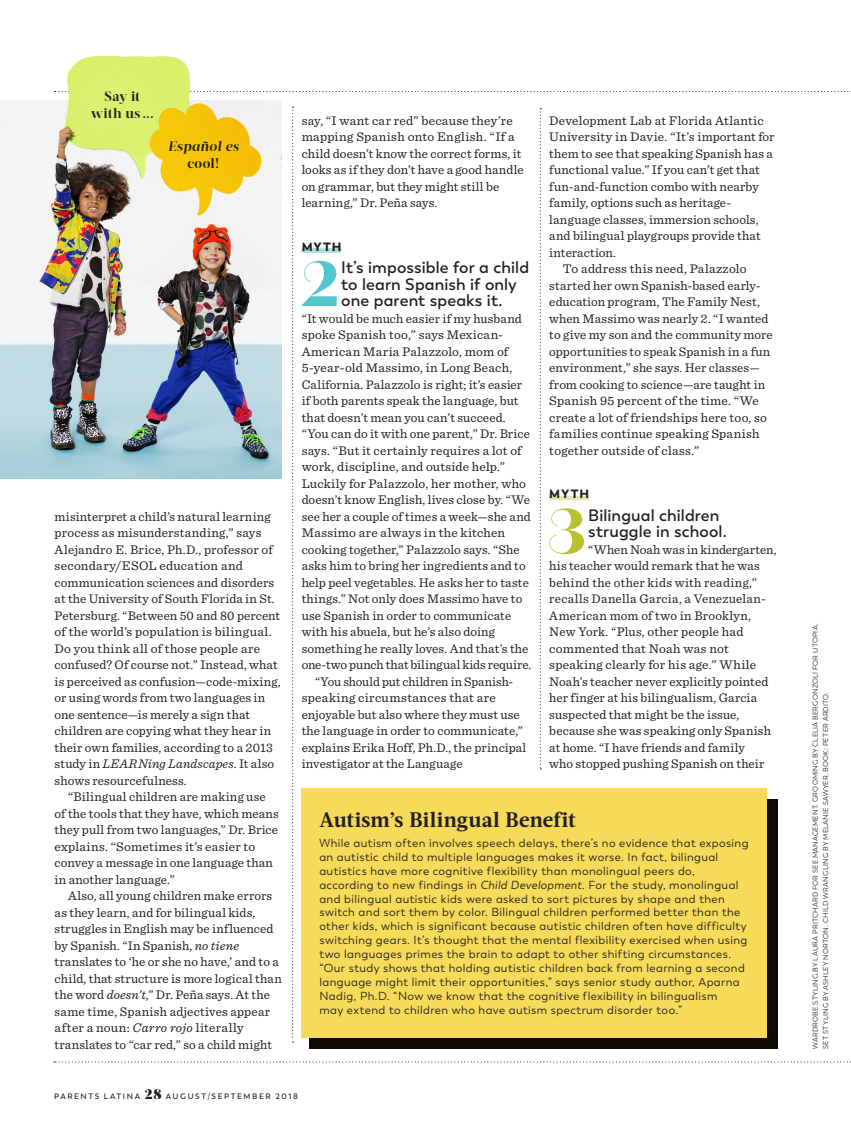
<style>
.page{position:relative;width:851px;height:1134px;background:#fff}
.page>*{position:absolute;margin:0;border:0;box-sizing:border-box;transform-origin:0 0}
.MYTH_-_Trenda_Semibo{font:700 63.6px "Domaine Sans Display";color:#54c5cf}
.MYTH_-_Trenda_Semibo-2{font:700 63.6px "Domaine Sans Display";color:#bac130}
.Story_Title{font:700 21px "Acta";letter-spacing:.015em;color:#231f20}
.MYTH_-_Trenda_Semibo-3{font:600 16.5px/16.5px "Trenda";letter-spacing:.005em;color:#231f20}
.PRODUCT_Name{font:italic 700 13.8px/16.5px "Acta Display";letter-spacing:.025em;color:#231f20;text-align:center}
.PRODUCT_Name-2{font:700 13.8px/16.5px "Acta Display";letter-spacing:.025em;color:#231f20;text-align:center}
.Feat_BODY_-_Sentinel{font:13.2px/16.5px "Sentinel";letter-spacing:.01em;color:#231f20}
.MYTH_-_underline{font:900 12px "Trenda";letter-spacing:.075em;color:#231f20}
.Cool_Down_-_Text{font:11.7px/13.8px "Trenda";letter-spacing:.035em;color:#231f20}
.t1{font:600 7.8px "Trenda";letter-spacing:.2em;color:#231f20}
.Gutter_Credits{font:7.2px/10.2px "Trenda";letter-spacing:.025em;color:#231f20}
.s1{font-style:normal}
.s2{font-style:italic}
.s3{font-family:"Acta Display";font-weight:900;font-size:15px}
.s4{font-weight:400}
</style>
<div class="page">
<svg style="left:292px;top:585px;width:1px;height:458px"></svg>
<svg style="left:539px;top:108px;width:2px;height:661px"></svg>
<svg style="left:421px;top:91px;width:430px;height:1px"></svg>
<hr style="left:549px;top:496px;width:40px;height:4px;background:#e4e7b5">
<div style="left:310px;top:799px;width:468px;height:249px;background:#0f0a02"></div>
<div style="left:301px;top:788px;width:465px;height:249px;background:#f6da59"></div>
<img style="left:0;top:56px;width:420px;height:529px">
<svg style="left:54px;top:1061px;width:797px;height:2px"></svg>
<p class="PRODUCT_Name-2" style="left:91px;top:88px;width:64px">Say it with us ...</p>
<p class="PRODUCT_Name" style="left:168px;top:138px;width:72px">Español es <span class="s1">cool!</span></p>
<p class="Feat_BODY_-_Sentinel" style="left:55px;top:507px;width:227px">misinterpret a child’s natural learning process as misunderstanding,” says Alejandro E. Brice, Ph.D., professor of secondary/ESOL education and communication sciences and disorders at the University of South Florida in St.<br>Petersburg. “Between 50 and 80 percent of the world’s population is bilingual.<br>Do you think all of those people are confused? Of course not.” Instead, what is perceived as confusion—code-mixing, or using words from two languages in one sentence—is merely a sign that children are copying what they hear in their own families, according to a 2013 study in <span class="s2">LEARNing Landscapes</span>. It also shows resourcefulness.</p>
<p class="Feat_BODY_-_Sentinel" style="left:55px;top:788px;width:226px;text-indent:14px">“Bilingual children are making use of the tools that they have, which means they pull from two languages,” Dr. Brice explains. “Sometimes it’s easier to convey a message in one language than in another language.”</p>
<p class="Feat_BODY_-_Sentinel" style="left:55px;top:887px;width:229px;text-indent:14px">Also, all young children make errors as they learn, and for bilingual kids, struggles in English may be influenced by Spanish. “In Spanish, <span class="s2">no tiene </span>translates to ‘he or she no have,’ and to a child, that structure is more logical than the word <span class="s2">doesn’t</span>,” Dr. Peña says. At the same time, Spanish adjectives appear after a noun: <span class="s2">Carro rojo</span> literally translates to “car red,” so a child might</p>
<p class="Feat_BODY_-_Sentinel" style="left:302px;top:111px;width:223px">say, “I want car red” because they’re mapping Spanish onto English. “If a child doesn’t know the correct forms, it looks as if they don’t have a good handle on grammar, but they might still be learning,” Dr. Peña says.</p>
<p class="MYTH_-_underline" style="left:302px;top:239px;width:41px">MYTH</p>
<p class="MYTH_-_Trenda_Semibo" style="left:302px;top:243px;width:37px">2</p>
<p class="MYTH_-_Trenda_Semibo-3" style="left:341px;top:259px;width:189px">It’s impossible for a child to learn Spanish if only one parent speaks it.</p>
<p class="Feat_BODY_-_Sentinel" style="left:302px;top:309px;width:231px">“It would be much easier if my husband spoke Spanish too,” says Mexican-American Maria Palazzolo, mom of 5-year-old Massimo, in Long Beach, California. Palazzolo is right; it’s easier if both parents speak the language, but that doesn’t mean you can’t succeed. “You can do it with one parent,” Dr. Brice says. “But it certainly requires a lot of work, discipline, and outside help.” Luckily for Palazzolo, her mother, who doesn’t know English, lives close by. “We see her a couple of times a week—she and Massimo are always in the kitchen cooking together,” Palazzolo says. “She asks him to bring her ingredients and to help peel vegetables. He asks her to taste things.” Not only does Massimo have to use Spanish in order to communicate with his abuela, but he’s also doing something he really loves. And that’s the one-two punch that bilingual kids require.</p>
<p class="Feat_BODY_-_Sentinel" style="left:302px;top:672px;width:226px;text-indent:14px">“You should put children in Spanish&shy;speaking circumstances that are enjoyable but also where they must use the language in order to communicate,” explains Erika Hoff, Ph.D., the principal investigator at the Language</p>
<p class="Feat_BODY_-_Sentinel" style="left:549px;top:111px;width:227px">Development Lab at Florida Atlantic University in Davie. “It’s important for them to see that speaking Spanish has a functional value.” If you can’t get that fun-and-function combo with nearby family, options such as heritage&shy;language classes, immersion schools, and bilingual playgroups provide that interaction.</p>
<p class="Feat_BODY_-_Sentinel" style="left:549px;top:260px;width:225px;text-indent:14px">To address this need, Palazzolo started her own Spanish-based early&shy;education program, The Family Nest, when Massimo was nearly 2. “I wanted to give my son and the community more opportunities to speak Spanish in a fun environment,” she says. Her classes— from cooking to science—are taught in Spanish 95 percent of the time. “We create a lot of friendships here too, so families continue speaking Spanish together outside of class.”</p>
<p class="MYTH_-_underline" style="left:549px;top:486px;width:41px">MYTH</p>
<p class="MYTH_-_Trenda_Semibo-2" style="left:548px;top:491px;width:39px">3</p>
<p class="MYTH_-_Trenda_Semibo-3" style="left:588px;top:507px;width:140px">Bilingual children struggle in school.</p>
<p class="Feat_BODY_-_Sentinel" style="left:549px;top:540px;width:229px;text-indent:39px">“When Noah was in kindergarten, his teacher would remark that he was behind the other kids with reading,” recalls Danella Garcia, a Venezuelan-American mom of two in Brooklyn, New York. “Plus, other people had commented that Noah was not speaking clearly for his age.” While Noah’s teacher never explicitly pointed her finger at his bilingualism, Garcia suspected that might be the issue, because she was speaking only Spanish at home. “I have friends and family<br>who stopped pushing Spanish on their</p>
<p class="Story_Title" style="left:319px;top:807px;width:258px">Autism’s Bilingual Benefit</p>
<p class="Cool_Down_-_Text" style="left:319px;top:836px;width:430px">While autism often involves speech delays, there’s no evidence that exposing an autistic child to multiple languages makes it worse. In fact, bilingual autistics have more cognitive flexibility than monolingual peers do, according to new findings in <span class="s2">Child Development</span>. For the study, monolingual and bilingual autistic kids were asked to sort pictures by shape and then switch and sort them by color. Bilingual children performed better than the other kids, which is significant because autistic children often have difficulty switching gears. It’s thought that the mental flexibility exercised when using two languages primes the brain to adapt to other shifting circumstances. “Our study shows that holding autistic children back from learning a second language might limit their opportunities,” says senior study author, Aparna Nadig, Ph.D. “Now we know that the cognitive flexibility in bilingualism<br>may extend to children who have autism spectrum disorder too.”</p>
<p class="t1" style="left:54px;top:1092px;width:245px">PARENTS LATINA <span class="s3">28</span> AUGUST<span class="s4">/</span>SEPTEMBER 2018</p>
<p class="Gutter_Credits" style="left:810px;top:1049px;width:427px;rotate:-90deg">WARDROBE STYLING BY LAURA PRITCHARD FOR SEE MANAGEMENT. GROOMING BY CLELIA BERGONZOLI FOR UTOPIA.<br>SET STYLING BY ASHLEY NORTON. CHILD WRANGLING BY MELANIE SAWYER. BOOK: PETER ARDITO.</p>
</div>
